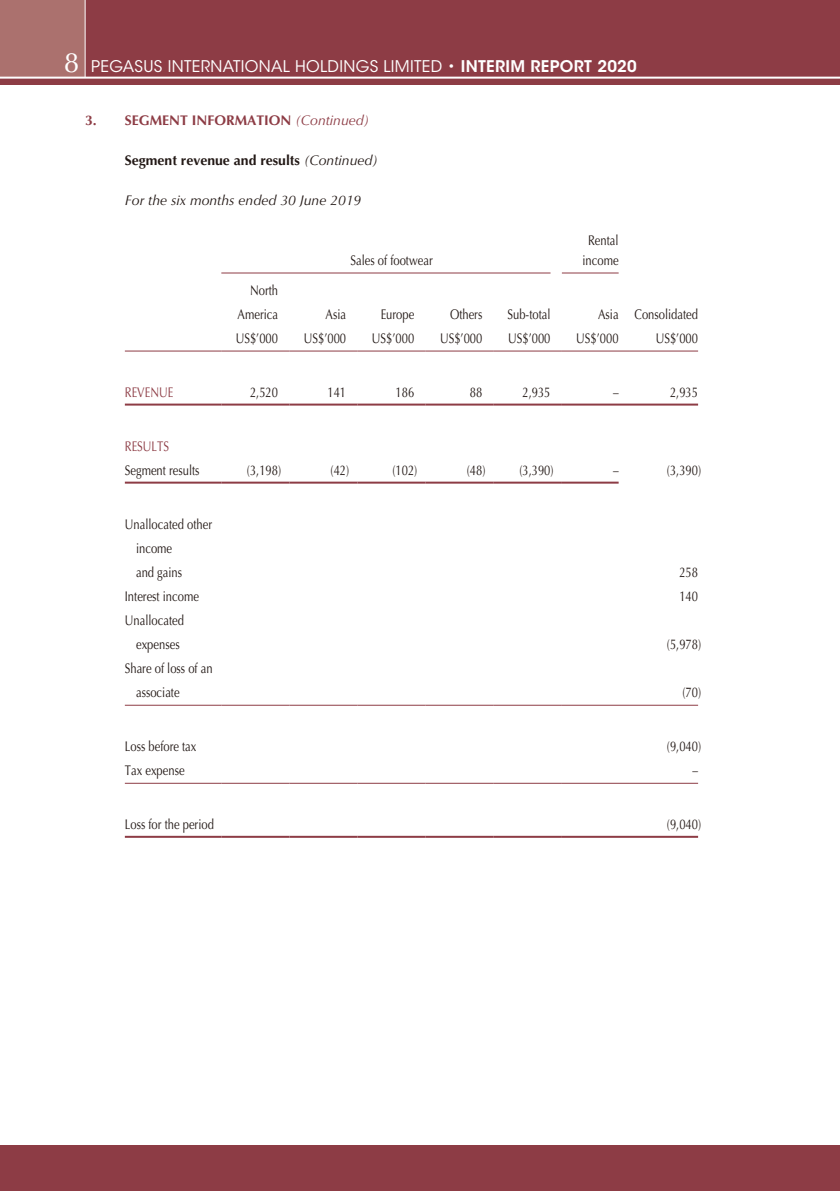
<style>
.page{position:relative;width:840px;height:1191px;background:#fff}
.page>*{position:absolute;margin:0;border:0;box-sizing:border-box;transform-origin:0 0}
.t1{font:16px "ITC Avant Garde Std";letter-spacing:.02em;color:#fff}
.t2{font:14px/24px "Optima LT Std";color:#231916;text-align:center;scale:.8 1}
.t3{font:700 14px "Optima LT Std";color:#231916}
.t4{font:700 14px "Optima LT Std";color:#8d3c45}
.t5{font:italic 14px "Optima LT Std";color:#231916}
.t6{font:14px "Optima LT Std";color:#8d3c45;scale:.8 1}
.s1{font-family:"Optima LT Std";font-size:28px}
.s2{font-weight:600}
.s3{font-weight:400;font-style:italic}
</style>
<div class="page">
<div style="left:0;top:0;width:839px;height:85px;background:#8d3c45"></div>
<div style="left:0;top:0;width:85px;height:78px;background:#ab716e"></div>
<div style="left:0;top:1145px;width:839px;height:46px;background:#8d3c45"></div>
<hr style="left:85px;top:0;width:1px;height:78px;background:#fff">
<hr style="left:0;top:77px;width:839px;height:2px;background:#fff">
<hr style="left:221px;top:272px;width:329px;height:1px;background:#8d3c45">
<hr style="left:561px;top:272px;width:57px;height:1px;background:#8d3c45">
<hr style="left:125px;top:350px;width:96px;height:1px;background:#8d3c45">
<hr style="left:221px;top:350px;width:68px;height:1px;background:#8d3c45">
<hr style="left:289px;top:350px;width:68px;height:1px;background:#8d3c45">
<hr style="left:357px;top:350px;width:68px;height:1px;background:#8d3c45">
<hr style="left:425px;top:350px;width:68px;height:1px;background:#8d3c45">
<hr style="left:493px;top:350px;width:68px;height:1px;background:#8d3c45">
<hr style="left:561px;top:350px;width:68px;height:1px;background:#8d3c45">
<hr style="left:629px;top:350px;width:68px;height:1px;background:#8d3c45">
<hr style="left:125px;top:403px;width:96px;height:2px;background:#8d3c45">
<hr style="left:221px;top:403px;width:68px;height:2px;background:#8d3c45">
<hr style="left:289px;top:403px;width:68px;height:2px;background:#8d3c45">
<hr style="left:357px;top:403px;width:68px;height:2px;background:#8d3c45">
<hr style="left:425px;top:403px;width:68px;height:2px;background:#8d3c45">
<hr style="left:493px;top:403px;width:68px;height:2px;background:#8d3c45">
<hr style="left:561px;top:403px;width:68px;height:2px;background:#8d3c45">
<hr style="left:629px;top:403px;width:68px;height:2px;background:#8d3c45">
<hr style="left:125px;top:481px;width:96px;height:2px;background:#8d3c45">
<hr style="left:221px;top:481px;width:68px;height:2px;background:#8d3c45">
<hr style="left:289px;top:481px;width:68px;height:2px;background:#8d3c45">
<hr style="left:357px;top:481px;width:68px;height:2px;background:#8d3c45">
<hr style="left:425px;top:481px;width:68px;height:2px;background:#8d3c45">
<hr style="left:493px;top:481px;width:68px;height:2px;background:#8d3c45">
<hr style="left:561px;top:481px;width:57px;height:2px;background:#8d3c45">
<hr style="left:125px;top:704px;width:96px;height:1px;background:#8d3c45">
<hr style="left:221px;top:704px;width:68px;height:1px;background:#8d3c45">
<hr style="left:289px;top:704px;width:68px;height:1px;background:#8d3c45">
<hr style="left:357px;top:704px;width:68px;height:1px;background:#8d3c45">
<hr style="left:425px;top:704px;width:68px;height:1px;background:#8d3c45">
<hr style="left:493px;top:704px;width:68px;height:1px;background:#8d3c45">
<hr style="left:561px;top:704px;width:68px;height:1px;background:#8d3c45">
<hr style="left:629px;top:704px;width:68px;height:1px;background:#8d3c45">
<hr style="left:125px;top:782px;width:96px;height:1px;background:#8d3c45">
<hr style="left:221px;top:782px;width:68px;height:1px;background:#8d3c45">
<hr style="left:289px;top:782px;width:68px;height:1px;background:#8d3c45">
<hr style="left:357px;top:782px;width:68px;height:1px;background:#8d3c45">
<hr style="left:425px;top:782px;width:68px;height:1px;background:#8d3c45">
<hr style="left:493px;top:782px;width:68px;height:1px;background:#8d3c45">
<hr style="left:561px;top:782px;width:68px;height:1px;background:#8d3c45">
<hr style="left:629px;top:782px;width:68px;height:1px;background:#8d3c45">
<hr style="left:125px;top:836px;width:96px;height:2px;background:#8d3c45">
<hr style="left:221px;top:836px;width:68px;height:2px;background:#8d3c45">
<hr style="left:289px;top:836px;width:68px;height:2px;background:#8d3c45">
<hr style="left:357px;top:836px;width:68px;height:2px;background:#8d3c45">
<hr style="left:425px;top:836px;width:68px;height:2px;background:#8d3c45">
<hr style="left:493px;top:836px;width:68px;height:2px;background:#8d3c45">
<hr style="left:561px;top:836px;width:68px;height:2px;background:#8d3c45">
<hr style="left:629px;top:836px;width:68px;height:2px;background:#8d3c45">
<p class="t1" style="left:64px;top:57px;width:574px"><span class="s1">8</span> PEGASUS INTERNATIONAL HOLDINGS LIMITED • <span class="s2">INTERIM REPORT 2020</span></p>
<p class="t4" style="left:85px;top:112px;width:285px">3. SEGMENT INFORMATION <span class="s3">(Continued)</span></p>
<p class="t3" style="left:125px;top:152px;width:254px">Segment revenue and results <span class="s3">(Continued)</span></p>
<p class="t5" style="left:125px;top:192px;width:238px">For the six months ended 30 June 2019</p>
<p class="t2" style="left:350px;top:248px;width:104px">Sales of footwear</p>
<p class="t2" style="left:582px;top:230px;width:47px;line-height:20px">Rental income</p>
<p class="t2" style="left:237px;top:278px;width:52px;text-align:right">North<br>America</p>
<p class="t2" style="left:325px;top:302px;width:27px">Asia</p>
<p class="t2" style="left:380px;top:302px;width:44px">Europe</p>
<p class="t2" style="left:450px;top:302px;width:42px">Others</p>
<p class="t2" style="left:507px;top:302px;width:55px">Sub-total</p>
<p class="t2" style="left:597px;top:302px;width:126px">Asia Consolidated</p>
<p class="t2" style="left:235px;top:326px;width:54px">US$’000</p>
<p class="t2" style="left:303px;top:326px;width:54px">US$’000</p>
<p class="t2" style="left:372px;top:326px;width:54px">US$’000</p>
<p class="t2" style="left:440px;top:326px;width:54px">US$’000</p>
<p class="t2" style="left:508px;top:326px;width:54px">US$’000</p>
<p class="t2" style="left:576px;top:326px;width:54px">US$’000</p>
<p class="t2" style="left:655px;top:326px;width:54px">US$’000</p>
<p class="t6" style="left:125px;top:384px;width:62px">REVENUE</p>
<p class="t2" style="left:250px;top:381px;width:37px">2,520</p>
<p class="t2" style="left:327px;top:381px;width:25px">141</p>
<p class="t2" style="left:395px;top:381px;width:25px">186</p>
<p class="t2" style="left:469px;top:381px;width:17px">88</p>
<p class="t2" style="left:522px;top:381px;width:37px">2,935</p>
<p class="t2" style="left:612px;top:381px;width:8px">–</p>
<p class="t2" style="left:669px;top:381px;width:37px">2,935</p>
<p class="t6" style="left:125px;top:438px;width:57px">RESULTS</p>
<p class="t2" style="left:125px;top:459px;width:95px">Segment results</p>
<p class="t2" style="left:247px;top:459px;width:44px">(3,198)</p>
<p class="t2" style="left:330px;top:459px;width:25px">(42)</p>
<p class="t2" style="left:392px;top:459px;width:33px">(102)</p>
<p class="t2" style="left:466px;top:459px;width:25px">(48)</p>
<p class="t2" style="left:519px;top:459px;width:44px">(3,390)</p>
<p class="t2" style="left:612px;top:459px;width:8px">–</p>
<p class="t2" style="left:666px;top:459px;width:44px">(3,390)</p>
<p class="t2" style="left:136px;top:513px;width:96px;text-align:left;text-indent:-11px">Unallocated other income<br>and gains</p>
<p class="t2" style="left:679px;top:561px;width:25px">258</p>
<p class="t2" style="left:125px;top:585px;width:94px">Interest income</p>
<p class="t2" style="left:679px;top:585px;width:25px">140</p>
<p class="t2" style="left:125px;top:609px;width:75px">Unallocated expenses</p>
<p class="t2" style="left:666px;top:633px;width:44px">(5,978)</p>
<p class="t2" style="left:136px;top:657px;width:97px;text-align:left;text-indent:-11px">Share of loss of an associate</p>
<p class="t2" style="left:682px;top:681px;width:25px">(70)</p>
<p class="t2" style="left:125px;top:735px;width:91px">Loss before tax</p>
<p class="t2" style="left:666px;top:735px;width:44px">(9,040)</p>
<p class="t2" style="left:125px;top:759px;width:76px">Tax expense</p>
<p class="t2" style="left:692px;top:759px;width:8px">–</p>
<p class="t2" style="left:125px;top:813px;width:113px">Loss for the period</p>
<p class="t2" style="left:666px;top:813px;width:44px">(9,040)</p>
</div>
